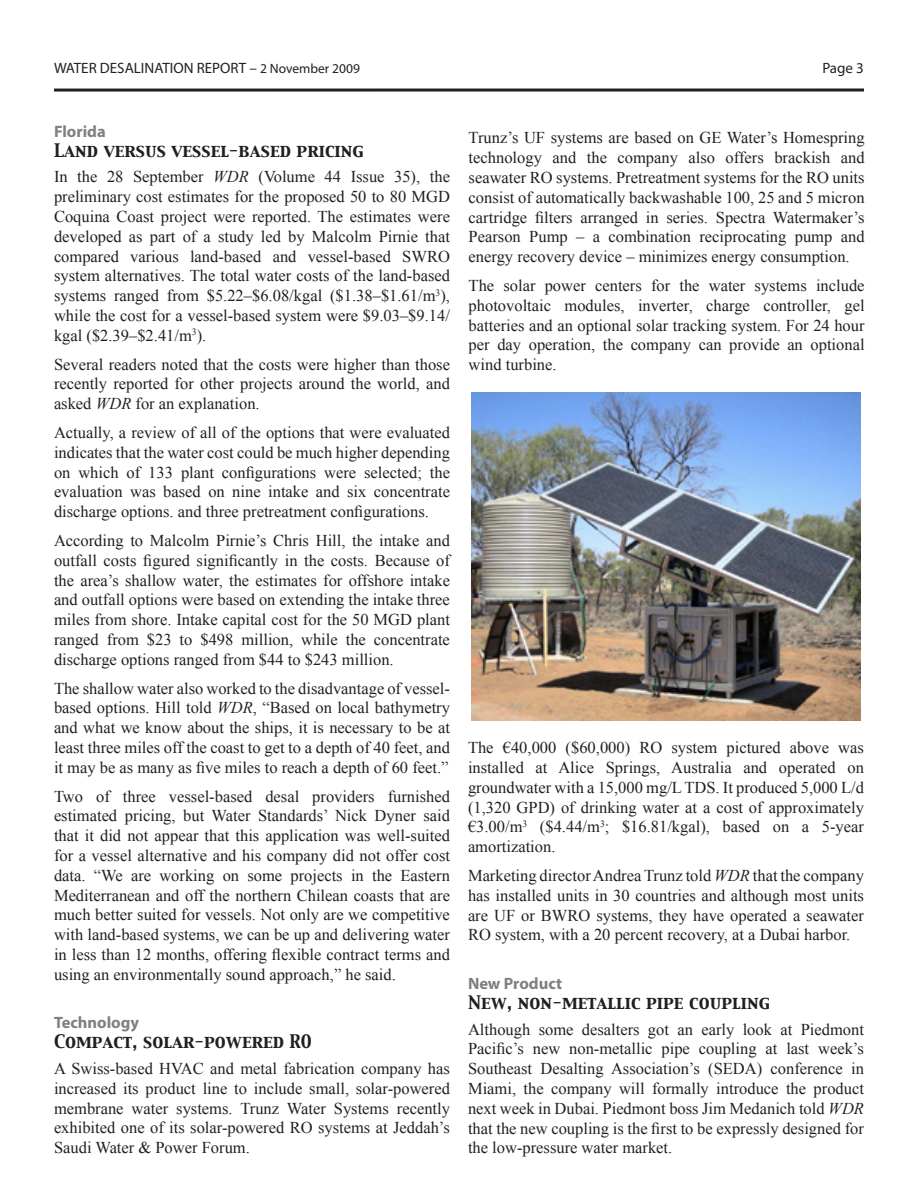
<style>
.page{position:relative;width:918px;height:1188px;background:#fff}
.page>*{position:absolute;margin:0;border:0;box-sizing:border-box;transform-origin:0 0}
.Pa3{font:16.5px/19.8px "Times New Roman";color:#231f20;text-align:justify}
.t1{font:16.5px "Capitals";color:#231f20}
.t2{font:700 16.5px "Myriad Pro";color:#808080}
.t3{font:15px "Myriad Pro";color:#231f20}
.s1{font-size:13.5px}
.s2{font-style:italic}
</style>
<div class="page">
<svg style="left:54px;top:88px;width:810px;height:4px;background:#595657"></svg>
<img style="left:472px;top:392px;width:388px;height:329px">
<p class="t3" style="left:54px;top:58px;width:307px">WATER DESALINATION REPORT – <span class="s1">2 November 2009</span></p>
<p class="t3" style="left:822px;top:58px;width:43px">Page 3</p>
<p class="t2" style="left:54px;top:121px;width:53px">Florida</p>
<p class="t1" style="left:54px;top:139px;width:311px">Land versus vessel-based pricing</p>
<p class="Pa3" style="left:54px;top:167px;width:398px">In the 28 September <span class="s2">WDR</span> (Volume 44 Issue 35), the preliminary cost estimates for the proposed 50 to 80 MGD Coquina Coast project were reported. The estimates were developed as part of a study led by Malcolm Pirnie that compared various land-based and vessel-based SWRO system alternatives. The total water costs of the land-based systems ranged from $5.22–$6.08/kgal ($1.38–$1.61/m<sup>3</sup>), while the cost for a vessel-based system were $9.03–$9.14/ kgal ($2.39–$2.41/m<sup>3</sup>).</p>
<p class="Pa3" style="left:54px;top:354px;width:398px">Several readers noted that the costs were higher than those recently reported for other projects around the world, and asked <span class="s2">WDR</span> for an explanation.</p>
<p class="Pa3" style="left:54px;top:422px;width:398px">Actually, a review of all of the options that were evaluated indicates that the water cost could be much higher depending on which of 133 plant configurations were selected; the evaluation was based on nine intake and six concentrate discharge options. and three pretreatment configurations.</p>
<p class="Pa3" style="left:54px;top:530px;width:398px">According to Malcolm Pirnie’s Chris Hill, the intake and outfall costs figured significantly in the costs. Because of the area’s shallow water, the estimates for offshore intake and outfall options were based on extending the intake three miles from shore. Intake capital cost for the 50 MGD plant ranged from $23 to $498 million, while the concentrate discharge options ranged from $44 to $243 million.</p>
<p class="Pa3" style="left:54px;top:678px;width:398px">The shallow water also worked to the disadvantage of vessel&shy;based options. Hill told <span class="s2">WDR</span>, “Based on local bathymetry and what we know about the ships, it is necessary to be at least three miles off the coast to get to a depth of 40 feet, and it may be as many as five miles to reach a depth of 60 feet.”</p>
<p class="Pa3" style="left:54px;top:786px;width:398px">Two of three vessel-based desal providers furnished estimated pricing, but Water Standards’ Nick Dyner said that it did not appear that this application was well-suited for a vessel alternative and his company did not offer cost data. “We are working on some projects in the Eastern Mediterranean and off the northern Chilean coasts that are much better suited for vessels. Not only are we competitive with land-based systems, we can be up and delivering water in less than 12 months, offering flexible contract terms and using an environmentally sound approach,” he said.</p>
<p class="t2" style="left:54px;top:1012px;width:87px">Technology</p>
<p class="t1" style="left:54px;top:1030px;width:259px">Compact, solar-powered RO</p>
<p class="Pa3" style="left:54px;top:1058px;width:398px">A Swiss-based HVAC and metal fabrication company has increased its product line to include small, solar-powered membrane water systems. Trunz Water Systems recently exhibited one of its solar-powered RO systems at Jeddah’s Saudi Water &amp; Power Forum.</p>
<p class="Pa3" style="left:469px;top:128px;width:398px">Trunz’s UF systems are based on GE Water’s Homespring technology and the company also offers brackish and seawater RO systems. Pretreatment systems for the RO units consist of automatically backwashable 100, 25 and 5 micron cartridge filters arranged in series. Spectra Watermaker’s Pearson Pump – a combination reciprocating pump and energy recovery device – minimizes energy consumption.</p>
<p class="Pa3" style="left:469px;top:275px;width:397px">The solar power centers for the water systems include photovoltaic modules, inverter, charge controller, gel batteries and an optional solar tracking system. For 24 hour per day operation, the company can provide an optional wind turbine.</p>
<p class="Pa3" style="left:468px;top:738px;width:398px">The €40,000 ($60,000) RO system pictured above was installed at Alice Springs, Australia and operated on groundwater with a 15,000 mg/L TDS. It produced 5,000 L/d (1,320 GPD) of drinking water at a cost of approximately €3.00/m<sup>3</sup> ($4.44/m<sup>3</sup>; $16.81/kgal), based on a 5-year amortization.</p>
<p class="Pa3" style="left:468px;top:865px;width:398px">Marketing director Andrea Trunz told <span class="s2">WDR</span> that the company has installed units in 30 countries and although most units are UF or BWRO systems, they have operated a seawater RO system, with a 20 percent recovery, at a Dubai harbor.</p>
<p class="t2" style="left:468px;top:973px;width:96px">New Product</p>
<p class="t1" style="left:468px;top:991px;width:303px">New, non-metallic pipe coupling</p>
<p class="Pa3" style="left:468px;top:1019px;width:398px">Although some desalters got an early look at Piedmont Pacific’s new non-metallic pipe coupling at last week’s Southeast Desalting Association’s (SEDA) conference in Miami, the company will formally introduce the product next week in Dubai. Piedmont boss Jim Medanich told <span class="s2">WDR </span>that the new coupling is the first to be expressly designed for the low-pressure water market.</p>
</div>
